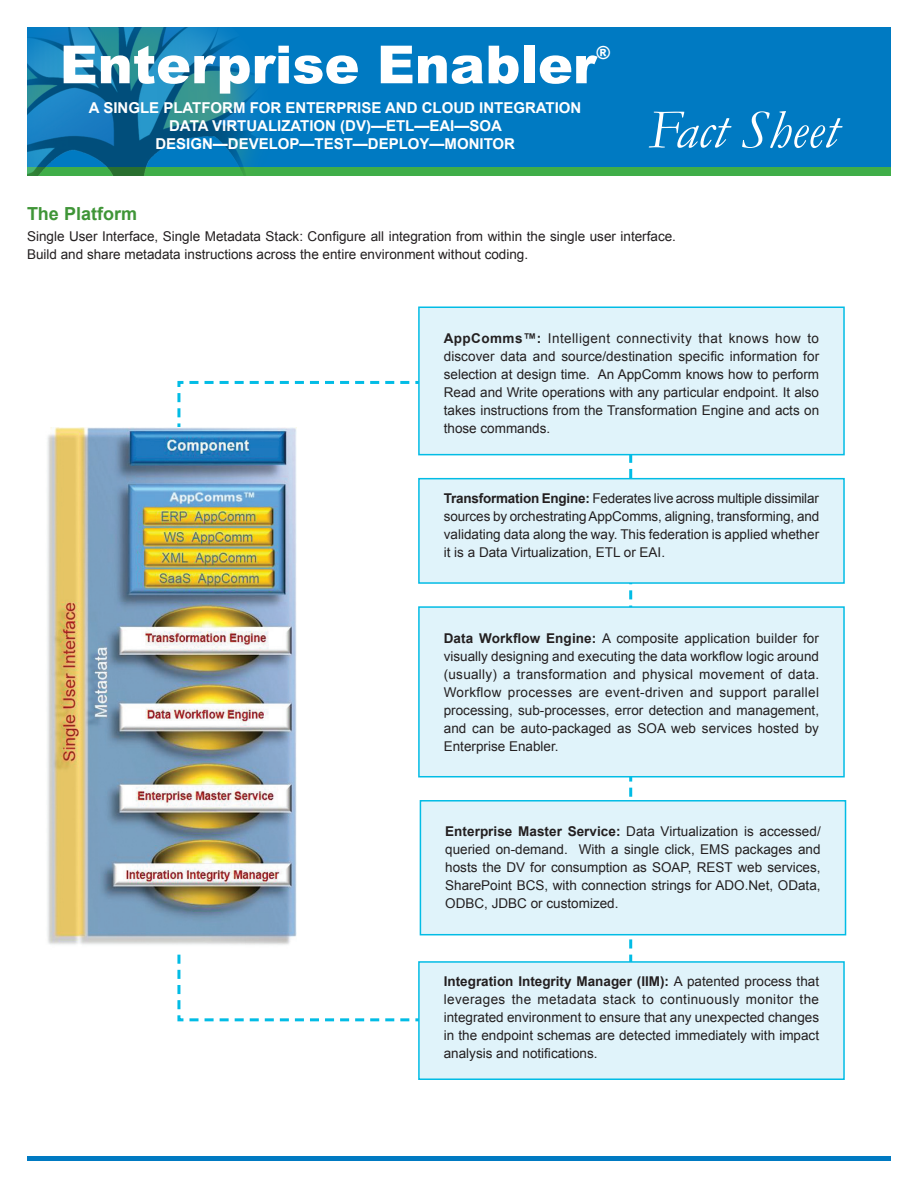
<style>
.page{position:relative;width:918px;height:1188px;background:#fff}
.page>*{position:absolute;margin:0;border:0;box-sizing:border-box;transform-origin:0 0}
.t1{font:italic 55.5px "Garamond";color:#fff}
.t2{font:900 52.5px "Arial";color:#fff}
.t3{font:700 18px "Arial";color:#3f9537}
.t4{font:900 18px "Arial";color:#fff}
.t5{font:700 15px/18px "Arial";color:#fff;text-align:center}
.t6{font:13.5px/18px "Arial";color:#231f20;text-align:justify}
.s1{font-weight:700}
</style>
<div class="page">
<div style="left:27px;top:158px;width:864px;height:18px;background:#40ae49"></div>
<div style="left:27px;top:27px;width:864px;height:140px;background:#007ac2"></div>
<img style="left:27px;top:27px;width:233px;height:149px">
<div style="left:27px;top:1156px;width:864px;height:5px;background:#007ac2"></div>
<svg style="left:177px;top:380px;width:457px;height:642px"></svg>
<img style="left:47px;top:427px;width:250px;height:523px">
<div style="left:418px;top:307px;width:427px;height:148px;background:#e0f3fa;border:2px solid #02bce5"></div>
<div style="left:418px;top:478px;width:427px;height:106px;background:#e0f3fa;border:2px solid #02bce5"></div>
<div style="left:418px;top:606px;width:427px;height:171px;background:#e0f3fa;border:2px solid #02bce5"></div>
<div style="left:420px;top:800px;width:426px;height:135px;background:#e0f3fa;border:2px solid #02bce5"></div>
<div style="left:418px;top:961px;width:427px;height:119px;background:#e0f3fa;border:2px solid #02bce5"></div>
<h2 class="t2" style="left:60px;top:26px;width:538px">Enterprise Enabler</h2>
<h3 class="t4" style="left:596px;top:40px;width:16px">®</h3>
<p class="t5" style="left:89px;top:99px;width:494px">A SINGLE PLATFORM FOR ENTERPRISE AND CLOUD INTEGRATION<br>DATA VIRTUALIZATION (DV)—ETL—EAI—SOA<br>DESIGN—DEVELOP—TEST—DEPLOY—MONITOR</p>
<h1 class="t1" style="left:648px;top:96px;width:191px">Fact Sheet</h1>
<h3 class="t3" style="left:27px;top:202px;width:112px">The Platform</h3>
<p class="t6" style="left:27px;top:227px;width:651px">Single User Interface, Single Metadata Stack: Configure all integration from within the single user interface.<br>Build and share metadata instructions across the entire environment without coding.</p>
<p class="t6" style="left:444px;top:329px;width:377px"><span class="s1">AppComms™:</span> Intelligent connectivity that knows how to discover data and source/destination specific information for selection at design time. An AppComm knows how to perform Read and Write operations with any particular endpoint. It also takes instructions from the Transformation Engine and acts on those commands.</p>
<p class="t6" style="left:444px;top:489px;width:377px"><span class="s1">Transformation Engine:</span> Federates live across multiple dissimilar sources by orchestrating AppComms, aligning, transforming, and validating data along the way. This federation is applied whether it is a Data Virtualization, ETL or EAI.</p>
<p class="t6" style="left:444px;top:629px;width:377px"><span class="s1">Data Workflow Engine:</span> A composite application builder for visually designing and executing the data workflow logic around (usually) a transformation and physical movement of data.<br>Workflow processes are event-driven and support parallel processing, sub-processes, error detection and management, and can be auto-packaged as SOA web services hosted by Enterprise Enabler.</p>
<p class="t6" style="left:445px;top:822px;width:377px"><span class="s1">Enterprise Master Service:</span> Data Virtualization is accessed/ queried on-demand. With a single click, EMS packages and hosts the DV for consumption as SOAP, REST web services, SharePoint BCS, with connection strings for ADO.Net, OData, ODBC, JDBC or customized.</p>
<p class="t6" style="left:444px;top:972px;width:377px"><span class="s1">Integration Integrity Manager (IIM):</span> A patented process that leverages the metadata stack to continuously monitor the integrated environment to ensure that any unexpected changes in the endpoint schemas are detected immediately with impact analysis and notifications.</p>
</div>
